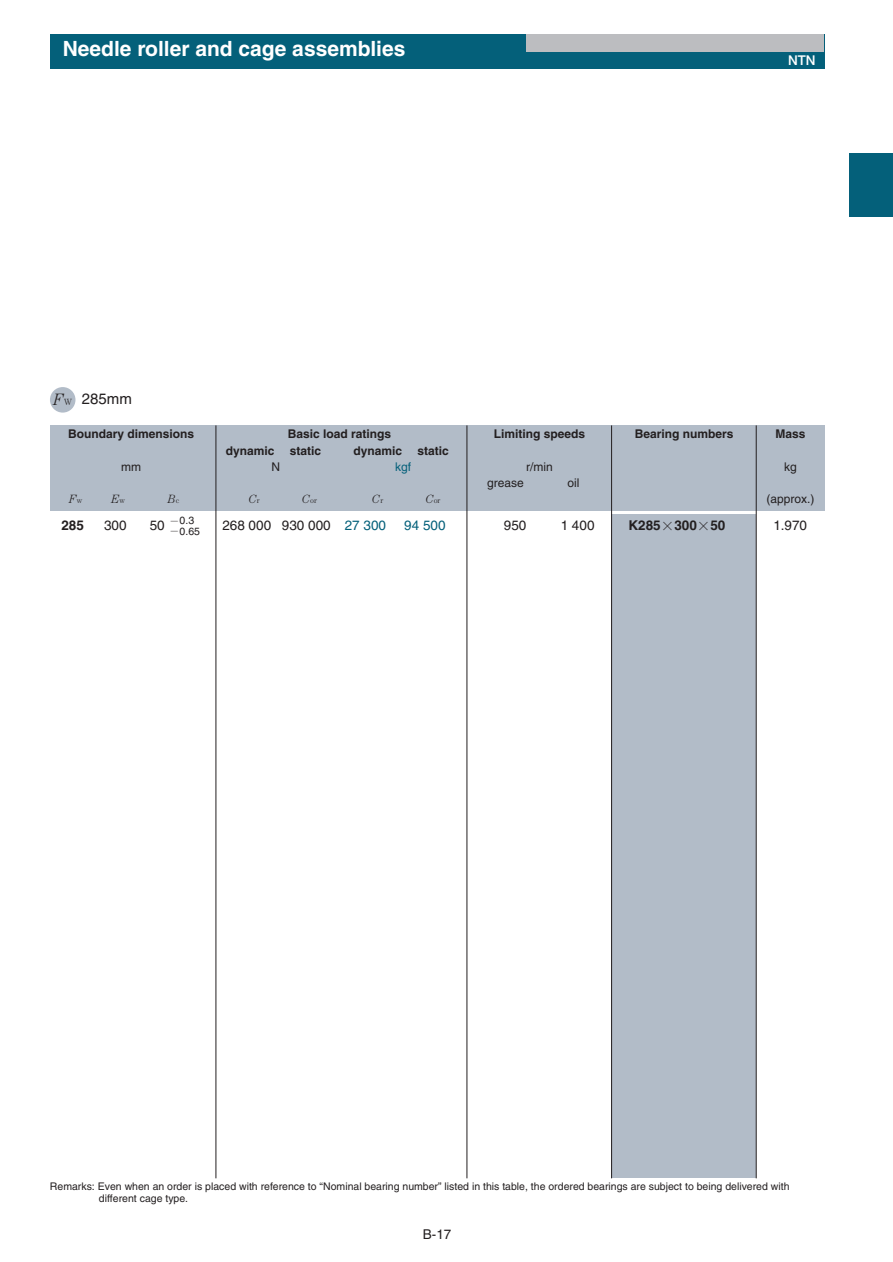
<style>
.page{position:relative;width:893px;height:1262px;background:#fff}
.page>*{position:absolute;margin:0;border:0;box-sizing:border-box;transform-origin:0 0}
.t1{font:700 21px "Helvetica";color:#fff}
.t2{font:15px "Helvetica";color:#231f20}
.t3{font:13.5px "Helvetica";color:#231f20}
.t4{font:700 13.5px "Helvetica";color:#231f20}
.t5{font:13.5px "Helvetica";color:#04607a}
.t6{font:500 13.5px "Helvetica Neue";color:#fff}
.t7{font:700 12px "Helvetica";color:#231f20}
.t8{font:12px "Helvetica";color:#231f20}
.t9{font:italic 300 12px "Century";color:#231f20}
.t10{font:12px "Helvetica";color:#04607a}
.t11{font:10.5px/12px "Helvetica";color:#231f20}
.t12{font:300 7.5px "Century";color:#231f20}
.s1{font-family:"Century";font-weight:300;font-style:italic;font-size:16.5px}
.s2{font-family:"Century";font-weight:300;font-size:9px}
.s3{font-style:normal;font-size:7.5px}
.s4{font-style:italic;font-size:12px}
.s5{font-family:"Ryumin";font-weight:300}
</style>
<div class="page">
<div style="left:50px;top:34px;width:774px;height:34px;background:#04607a"></div>
<div style="left:526px;top:34px;width:298px;height:17px;background:#bcbdc0"></div>
<div style="left:849px;top:153px;width:43px;height:64px;background:#04607a"></div>
<div style="left:50px;top:425px;width:774px;height:85px;background:#b2bcc8"></div>
<div style="left:611px;top:514px;width:145px;height:664px;background:#b2bcc8"></div>
<div style="left:50px;top:387px;width:25px;height:25px;background:#b2bcc8;border-radius:50%"></div>
<hr style="left:756px;top:425px;width:1px;height:753px;background:#231f20">
<hr style="left:611px;top:425px;width:1px;height:753px;background:#231f20">
<hr style="left:466px;top:425px;width:1px;height:753px;background:#231f20">
<hr style="left:216px;top:425px;width:1px;height:753px;background:#231f20">
<h1 class="t1" style="left:63px;top:41px;width:344px">Needle roller and cage assemblies</h1>
<h2 class="t2" style="left:54px;top:393px;width:80px"><span class="s1">F</span><span class="s2">W</span> 285mm</h2>
<p class="t6" style="left:788px;top:55px;width:29px">NTN</p>
<p class="t7" style="left:68px;top:430px;width:128px">Boundary dimensions</p>
<p class="t7" style="left:288px;top:430px;width:105px">Basic load ratings</p>
<p class="t7" style="left:494px;top:430px;width:93px">Limiting speeds</p>
<p class="t7" style="left:634px;top:430px;width:100px">Bearing numbers</p>
<p class="t7" style="left:775px;top:430px;width:32px">Mass</p>
<p class="t7" style="left:226px;top:446px;width:50px">dynamic</p>
<p class="t7" style="left:290px;top:446px;width:33px">static</p>
<p class="t7" style="left:353px;top:446px;width:50px">dynamic</p>
<p class="t7" style="left:417px;top:446px;width:33px">static</p>
<p class="t8" style="left:121px;top:462px;width:21px">mm</p>
<p class="t8" style="left:271px;top:462px;width:10px">N</p>
<p class="t10" style="left:395px;top:462px;width:18px">kgf</p>
<p class="t8" style="left:526px;top:462px;width:28px">r/min</p>
<p class="t8" style="left:784px;top:462px;width:14px">kg</p>
<p class="t8" style="left:487px;top:478px;width:38px">grease</p>
<p class="t8" style="left:567px;top:478px;width:13px">oil</p>
<p class="t9" style="left:69px;top:495px;width:14px">F<span class="s3">w</span></p>
<p class="t9" style="left:112px;top:495px;width:15px">E<span class="s3">w</span></p>
<p class="t9" style="left:168px;top:495px;width:13px">B<span class="s3">c</span></p>
<p class="t9" style="left:249px;top:495px;width:12px">C<span class="s3">r</span></p>
<p class="t12" style="left:302px;top:498px;width:16px"><span class="s4">C</span>or</p>
<p class="t9" style="left:372px;top:495px;width:12px">C<span class="s3">r</span></p>
<p class="t12" style="left:425px;top:498px;width:16px"><span class="s4">C</span>or</p>
<p class="t8" style="left:766px;top:495px;width:50px">(approx.)</p>
<p class="t11" style="left:169px;top:515px;width:27px"><span class="s5">－</span>0.3</p>
<p class="t5" style="left:345px;top:520px;width:43px">27 300</p>
<p class="t5" style="left:404px;top:520px;width:43px">94 500</p>
<p class="t3" style="left:504px;top:520px;width:24px">950</p>
<p class="t3" style="left:560px;top:520px;width:35px">1 400</p>
<p class="t4" style="left:628px;top:520px;width:98px">K285<span class="s5">×</span>300<span class="s5">×</span>50</p>
<p class="t3" style="left:773px;top:520px;width:35px">1.970</p>
<p class="t11" style="left:169px;top:526px;width:32px"><span class="s5">－</span>0.65</p>
<p class="t4" style="left:61px;top:520px;width:24px">285</p>
<p class="t3" style="left:104px;top:520px;width:24px">300</p>
<p class="t3" style="left:150px;top:520px;width:17px">50</p>
<p class="t3" style="left:222px;top:520px;width:110px">268 000 930 000</p>
<p class="t11" style="left:99px;top:1181px;width:692px;text-indent:-49px">Remarks: Even when an order is placed with reference to “Nominal bearing number” listed in this table, the ordered bearings are subject to being delivered with different cage type.</p>
<p class="t3" style="left:423px;top:1229px;width:30px">B-17</p>
</div>
